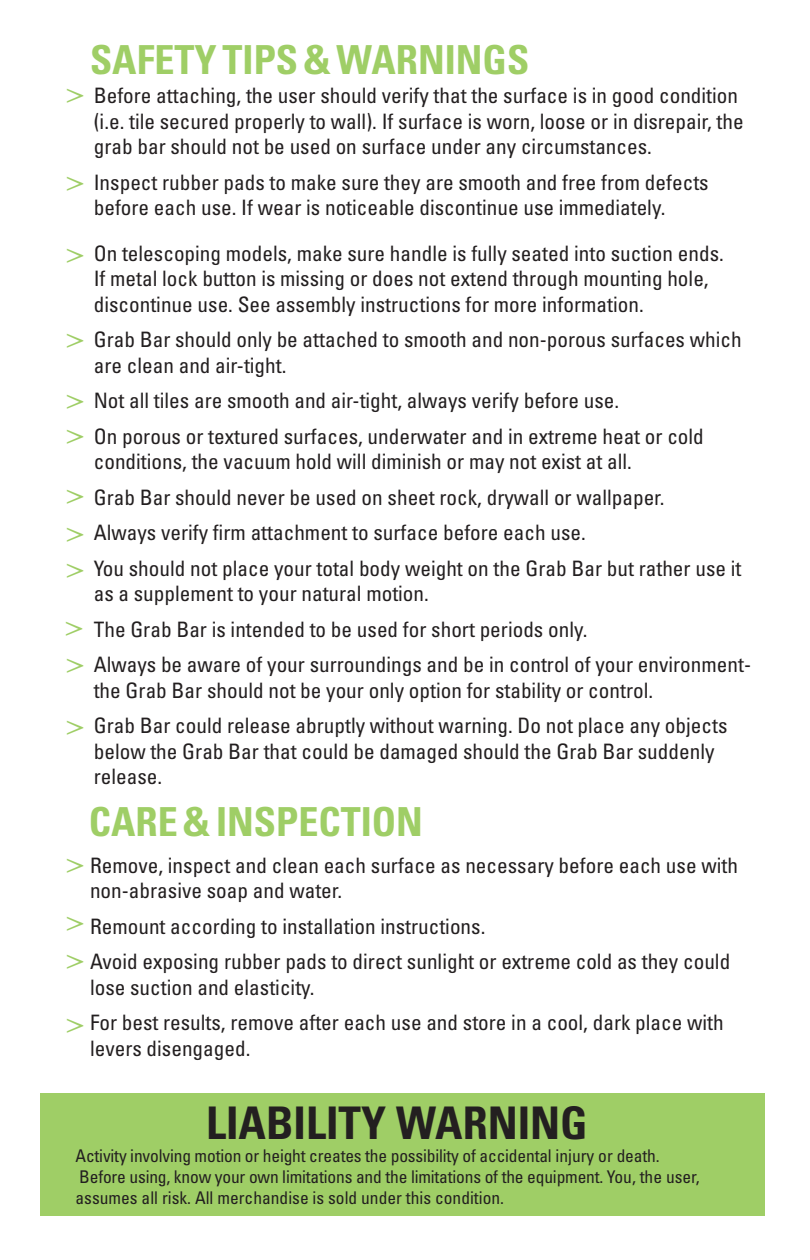
<style>
.page{position:relative;width:810px;height:1260px;background:#fff}
.page>*{position:absolute;margin:0;border:0;box-sizing:border-box;transform-origin:0 0}
.t1{font:700 condensed 45px "Univers";color:#231f20}
.t2{font:700 condensed 40px "Univers";color:#9fce66}
.t3{font:30px "Times";color:#9fce66}
.t4{font:condensed 21.25px/25.5px "Univers";color:#231f20}
.t5{font:condensed 17.5px/21px "Univers";letter-spacing:-.01em;color:#231f20}
</style>
<div class="page">
<div style="left:41px;top:1094px;width:724px;height:122px;background:#9fce66"></div>
<p class="t3" style="left:67px;top:65px;width:18px">&gt;</p>
<p class="t3" style="left:67px;top:153px;width:18px">&gt;</p>
<p class="t3" style="left:67px;top:224px;width:18px">&gt;</p>
<p class="t3" style="left:67px;top:310px;width:18px">&gt;</p>
<p class="t3" style="left:67px;top:371px;width:18px">&gt;</p>
<p class="t3" style="left:67px;top:406px;width:18px">&gt;</p>
<p class="t3" style="left:67px;top:466px;width:18px">&gt;</p>
<p class="t3" style="left:67px;top:504px;width:18px">&gt;</p>
<p class="t3" style="left:67px;top:540px;width:18px">&gt;</p>
<p class="t3" style="left:66px;top:598px;width:18px">&gt;</p>
<p class="t3" style="left:67px;top:635px;width:18px">&gt;</p>
<p class="t3" style="left:67px;top:697px;width:18px">&gt;</p>
<p class="t2" style="left:90px;top:36px;width:441px">SAFETY TIPS&amp; WARNINGS</p>
<p class="t4" style="left:94px;top:83px;width:651px">Before attaching, the user should verify that the surface is in good condition (i.e. tile secured properly to wall). If surface is worn, loose or in disrepair, the grab bar should not be used on surface under any circumstances.</p>
<p class="t4" style="left:94px;top:169px;width:616px">Inspect rubber pads to make sure they are smooth and free from defects before each use. If wear is noticeable discontinue use immediately.</p>
<p class="t4" style="left:94px;top:240px;width:632px">On telescoping models, make sure handle is fully seated into suction ends.<br>If metal lock button is missing or does not extend through mounting hole, discontinue use. See assembly instructions for more information.</p>
<p class="t4" style="left:94px;top:327px;width:649px">Grab Bar should only be attached to smooth and non-porous surfaces which are clean and air-tight.</p>
<p class="t4" style="left:94px;top:388px;width:527px">Not all tiles are smooth and air-tight, always verify before use.</p>
<p class="t4" style="left:94px;top:423px;width:612px">On porous or textured surfaces, underwater and in extreme heat or cold conditions, the vacuum hold will diminish or may not exist at all.</p>
<p class="t4" style="left:94px;top:484px;width:572px">Grab Bar should never be used on sheet rock, drywall or wallpaper.</p>
<p class="t4" style="left:94px;top:520px;width:494px">Always verify firm attachment to surface before each use.</p>
<p class="t4" style="left:94px;top:555px;width:649px">You should not place your total body weight on the Grab Bar but rather use it as a supplement to your natural motion.</p>
<p class="t4" style="left:94px;top:616px;width:495px">The Grab Bar is intended to be used for short periods only.</p>
<p class="t4" style="left:94px;top:652px;width:659px">Always be aware of your surroundings and be in control of your environment&shy;the Grab Bar should not be your only option for stability or control.</p>
<p class="t4" style="left:94px;top:713px;width:635px">Grab Bar could release abruptly without warning. Do not place any objects below the Grab Bar that could be damaged should the Grab Bar suddenly release.</p>
<p class="t2" style="left:89px;top:798px;width:336px">CARE &amp; INSPECTION</p>
<p class="t3" style="left:67px;top:834px;width:18px">&gt;</p>
<p class="t4" style="left:90px;top:852px;width:649px">Remove, inspect and clean each surface as necessary before each use with non-abrasive soap and water.</p>
<p class="t4" style="left:90px;top:913px;width:397px">Remount according to installation instructions.</p>
<p class="t4" style="left:90px;top:949px;width:642px">Avoid exposing rubber pads to direct sunlight or extreme cold as they could lose suction and elasticity.</p>
<p class="t4" style="left:90px;top:1010px;width:635px">For best results, remove after each use and store in a cool, dark place with levers disengaged.</p>
<p class="t3" style="left:67px;top:893px;width:18px">&gt;</p>
<p class="t3" style="left:67px;top:931px;width:18px">&gt;</p>
<p class="t3" style="left:67px;top:994px;width:18px">&gt;</p>
<p class="t1" style="left:206px;top:1095px;width:378px">LIABILITY WARNING</p>
<p class="t5" style="left:76px;top:1145px;width:626px">Activity involving motion or height creates the possibility of accidental injury or death.<br>Before using, know your own limitations and the limitations of the equipment. You, the user, assumes all risk. All merchandise is sold under this condition.</p>
</div>
